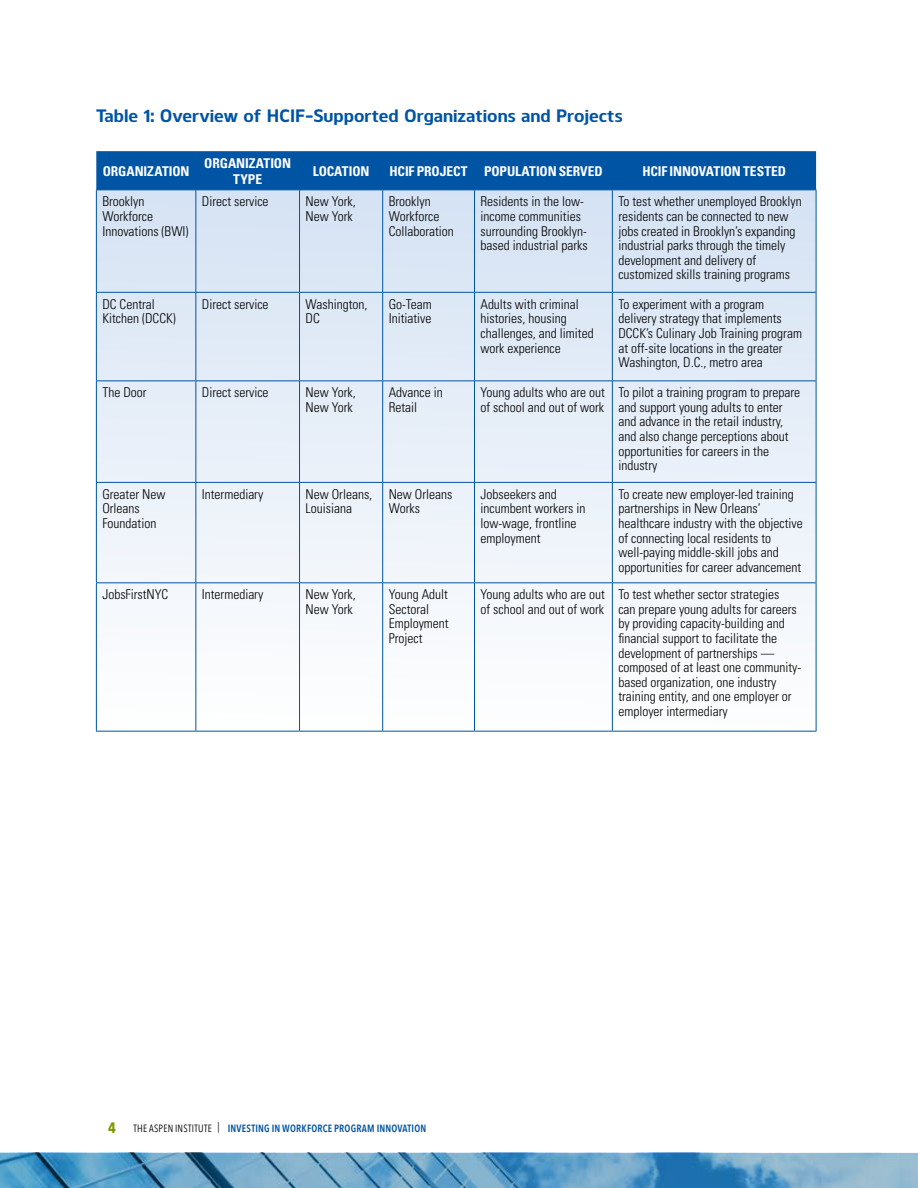
<style>
.page{position:relative;width:918px;height:1188px;background:#fff}
.page>*{position:absolute;margin:0;border:0;box-sizing:border-box;transform-origin:0 0}
.t1{font:700 18px "Kobern";color:#0054a4}
.t2{font:300 condensed 13.5px/14.5px "Univers";color:#000}
.t3{font:700 condensed 13.5px/16.2px "Univers";letter-spacing:-.005em;color:#fff;text-align:center}
.t4{font:600 10.5px "Avenir Next Condensed";letter-spacing:.02em;color:#0054a4;scale:.95 1}
.s1{font-weight:700;font-size:15px;color:#799900}
.s2{font-weight:400;color:#000}
</style>
<div class="page">
<img style="left:0;top:1153px;width:918px;height:35px">
<div style="left:96px;top:151px;width:719px;height:580px;background:linear-gradient(to bottom,#d1dff3,#fdfdfe)"></div>
<div style="left:96px;top:151px;width:720px;height:38px;background:#0054a4"></div>
<hr style="left:96px;top:189px;width:100px;height:1px;background:#0054a4">
<hr style="left:96px;top:190px;width:1px;height:102px;background:#0054a4">
<hr style="left:196px;top:189px;width:104px;height:1px;background:#0054a4">
<hr style="left:195px;top:190px;width:1px;height:102px;background:#0054a4">
<hr style="left:300px;top:189px;width:83px;height:1px;background:#0054a4">
<hr style="left:299px;top:190px;width:1px;height:102px;background:#0054a4">
<hr style="left:383px;top:189px;width:91px;height:1px;background:#0054a4">
<hr style="left:382px;top:190px;width:1px;height:102px;background:#0054a4">
<hr style="left:474px;top:189px;width:138px;height:1px;background:#0054a4">
<hr style="left:474px;top:190px;width:1px;height:102px;background:#0054a4">
<hr style="left:612px;top:189px;width:204px;height:1px;background:#0054a4">
<hr style="left:612px;top:190px;width:1px;height:102px;background:#0054a4">
<hr style="left:816px;top:190px;width:1px;height:102px;background:#0054a4">
<hr style="left:96px;top:292px;width:100px;height:1px;background:#0054a4">
<hr style="left:96px;top:293px;width:1px;height:87px;background:#0054a4">
<hr style="left:196px;top:292px;width:104px;height:1px;background:#0054a4">
<hr style="left:195px;top:293px;width:1px;height:87px;background:#0054a4">
<hr style="left:300px;top:292px;width:83px;height:1px;background:#0054a4">
<hr style="left:299px;top:293px;width:1px;height:87px;background:#0054a4">
<hr style="left:383px;top:292px;width:91px;height:1px;background:#0054a4">
<hr style="left:382px;top:293px;width:1px;height:87px;background:#0054a4">
<hr style="left:474px;top:292px;width:138px;height:1px;background:#0054a4">
<hr style="left:474px;top:293px;width:1px;height:87px;background:#0054a4">
<hr style="left:612px;top:292px;width:204px;height:1px;background:#0054a4">
<hr style="left:612px;top:293px;width:1px;height:87px;background:#0054a4">
<hr style="left:816px;top:293px;width:1px;height:87px;background:#0054a4">
<hr style="left:96px;top:380px;width:100px;height:1px;background:#0054a4">
<hr style="left:96px;top:381px;width:1px;height:101px;background:#0054a4">
<hr style="left:196px;top:380px;width:104px;height:1px;background:#0054a4">
<hr style="left:195px;top:381px;width:1px;height:101px;background:#0054a4">
<hr style="left:300px;top:380px;width:83px;height:1px;background:#0054a4">
<hr style="left:299px;top:381px;width:1px;height:101px;background:#0054a4">
<hr style="left:383px;top:380px;width:91px;height:1px;background:#0054a4">
<hr style="left:382px;top:381px;width:1px;height:101px;background:#0054a4">
<hr style="left:474px;top:380px;width:138px;height:1px;background:#0054a4">
<hr style="left:474px;top:381px;width:1px;height:101px;background:#0054a4">
<hr style="left:612px;top:380px;width:204px;height:1px;background:#0054a4">
<hr style="left:612px;top:381px;width:1px;height:101px;background:#0054a4">
<hr style="left:816px;top:381px;width:1px;height:101px;background:#0054a4">
<hr style="left:96px;top:482px;width:100px;height:1px;background:#0054a4">
<hr style="left:96px;top:483px;width:1px;height:99px;background:#0054a4">
<hr style="left:196px;top:482px;width:104px;height:1px;background:#0054a4">
<hr style="left:195px;top:483px;width:1px;height:99px;background:#0054a4">
<hr style="left:300px;top:482px;width:83px;height:1px;background:#0054a4">
<hr style="left:299px;top:483px;width:1px;height:99px;background:#0054a4">
<hr style="left:383px;top:482px;width:91px;height:1px;background:#0054a4">
<hr style="left:382px;top:483px;width:1px;height:99px;background:#0054a4">
<hr style="left:474px;top:482px;width:138px;height:1px;background:#0054a4">
<hr style="left:474px;top:483px;width:1px;height:99px;background:#0054a4">
<hr style="left:612px;top:482px;width:204px;height:1px;background:#0054a4">
<hr style="left:612px;top:483px;width:1px;height:99px;background:#0054a4">
<hr style="left:816px;top:483px;width:1px;height:99px;background:#0054a4">
<hr style="left:96px;top:582px;width:100px;height:1px;background:#0054a4">
<hr style="left:96px;top:583px;width:1px;height:148px;background:#0054a4">
<hr style="left:196px;top:582px;width:104px;height:1px;background:#0054a4">
<hr style="left:195px;top:583px;width:1px;height:148px;background:#0054a4">
<hr style="left:300px;top:582px;width:83px;height:1px;background:#0054a4">
<hr style="left:299px;top:583px;width:1px;height:148px;background:#0054a4">
<hr style="left:383px;top:582px;width:91px;height:1px;background:#0054a4">
<hr style="left:382px;top:583px;width:1px;height:148px;background:#0054a4">
<hr style="left:474px;top:582px;width:138px;height:1px;background:#0054a4">
<hr style="left:474px;top:583px;width:1px;height:148px;background:#0054a4">
<hr style="left:612px;top:582px;width:204px;height:1px;background:#0054a4">
<hr style="left:612px;top:583px;width:1px;height:148px;background:#0054a4">
<hr style="left:816px;top:583px;width:1px;height:148px;background:#0054a4">
<hr style="left:96px;top:731px;width:100px;height:1px;background:#0054a4">
<hr style="left:196px;top:731px;width:104px;height:1px;background:#0054a4">
<hr style="left:300px;top:731px;width:83px;height:1px;background:#0054a4">
<hr style="left:383px;top:731px;width:91px;height:1px;background:#0054a4">
<hr style="left:474px;top:731px;width:138px;height:1px;background:#0054a4">
<hr style="left:612px;top:731px;width:204px;height:1px;background:#0054a4">
<h1 class="t1" style="left:96px;top:103px;width:528px">Table 1: Overview of HCIF-Supported Organizations and Projects</h1>
<p class="t3" style="left:103px;top:163px;width:88px">ORGANIZATION</p>
<p class="t3" style="left:204px;top:155px;width:88px">ORGANIZATION<br>TYPE</p>
<p class="t3" style="left:313px;top:163px;width:58px">LOCATION</p>
<p class="t3" style="left:390px;top:163px;width:215px">HCIF PROJECT POPULATION SERVED</p>
<p class="t3" style="left:642px;top:163px;width:145px">HCIF INNOVATION TESTED</p>
<p class="t2" style="left:102px;top:194px;width:88px">Brooklyn<br>Workforce<br>Innovations (BWI)</p>
<p class="t2" style="left:202px;top:194px;width:68px">Direct service</p>
<p class="t2" style="left:306px;top:194px;width:52px">New York,<br>New York</p>
<p class="t2" style="left:389px;top:194px;width:67px">Brooklyn<br>Workforce<br>Collaboration</p>
<p class="t2" style="left:480px;top:194px;width:109px">Residents in the low&shy;income communities surrounding Brooklyn&shy;based industrial parks</p>
<p class="t2" style="left:618px;top:194px;width:185px">To test whether unemployed Brooklyn residents can be connected to new jobs created in Brooklyn’s expanding industrial parks through the timely development and delivery of customized skills training programs</p>
<p class="t2" style="left:102px;top:297px;width:75px">DC Central<br>Kitchen (DCCK)</p>
<p class="t2" style="left:202px;top:297px;width:68px">Direct service</p>
<p class="t2" style="left:306px;top:297px;width:63px">Washington,<br>DC</p>
<p class="t2" style="left:389px;top:297px;width:45px">Go-Team<br>Initiative</p>
<p class="t2" style="left:480px;top:297px;width:115px">Adults with criminal histories, housing challenges, and limited work experience</p>
<p class="t2" style="left:618px;top:297px;width:185px">To experiment with a program delivery strategy that implements DCCK’s Culinary Job Training program at off-site locations in the greater Washington, D.C., metro area</p>
<p class="t2" style="left:102px;top:385px;width:46px">The Door</p>
<p class="t2" style="left:202px;top:385px;width:68px">Direct service</p>
<p class="t2" style="left:306px;top:385px;width:52px">New York,<br>New York</p>
<p class="t2" style="left:389px;top:385px;width:55px">Advance in<br>Retail</p>
<p class="t2" style="left:480px;top:385px;width:126px">Young adults who are out of school and out of work</p>
<p class="t2" style="left:618px;top:385px;width:183px">To pilot a training program to prepare and support young adults to enter and advance in the retail industry, and also change perceptions about opportunities for careers in the industry</p>
<p class="t2" style="left:102px;top:487px;width:64px">Greater New<br>Orleans<br>Foundation</p>
<p class="t2" style="left:202px;top:487px;width:63px">Intermediary</p>
<p class="t2" style="left:306px;top:487px;width:68px">New Orleans,<br>Louisiana</p>
<p class="t2" style="left:389px;top:487px;width:65px">New Orleans<br>Works</p>
<p class="t2" style="left:480px;top:487px;width:106px">Jobseekers and incumbent workers in low-wage, frontline employment</p>
<p class="t2" style="left:618px;top:487px;width:186px">To create new employer-led training partnerships in New Orleans’ healthcare industry with the objective of connecting local residents to well-paying middle-skill jobs and opportunities for career advancement</p>
<p class="t2" style="left:102px;top:587px;width:67px">JobsFirstNYC</p>
<p class="t2" style="left:202px;top:587px;width:63px">Intermediary</p>
<p class="t2" style="left:306px;top:587px;width:52px">New York,<br>New York</p>
<p class="t2" style="left:389px;top:587px;width:61px">Young Adult<br>Sectoral<br>Employment<br>Project</p>
<p class="t2" style="left:480px;top:587px;width:126px">Young adults who are out of school and out of work</p>
<p class="t2" style="left:618px;top:587px;width:184px">To test whether sector strategies<br>can prepare young adults for careers by providing capacity-building and financial support to facilitate the development of partnerships — composed of at least one community&shy;based organization, one industry training entity, and one employer or employer intermediary</p>
<p class="t4" style="left:108px;top:1119px;width:337px"><span class="s1">4</span> <span class="s2">THE ASPEN INSTITUTE |</span> INVESTING IN WORKFORCE PROGRAM INNOVATION</p>
</div>
